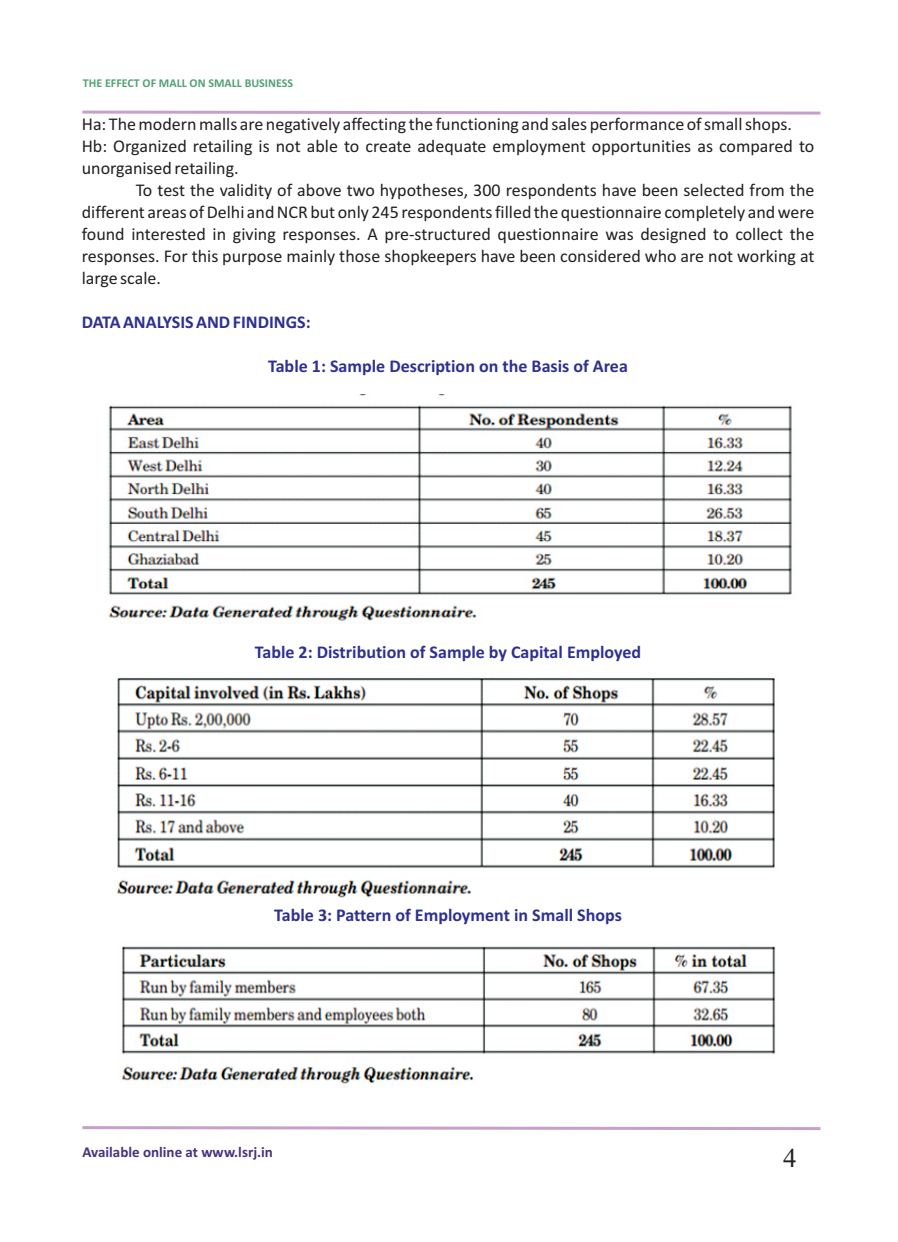
<style>
.page{position:relative;width:898px;height:1242px;background:#fff}
.page>*{position:absolute;margin:0;border:0;box-sizing:border-box;transform-origin:0 0}
.t1{font:27px "Times New Roman";color:#231f20}
.t2{font:18px/21.9px "Calibri";color:#231f20}
.t3{font:700 18px "Calibri";color:#2e3092}
.t4{font:700 15px "Calibri";color:#49317d}
.t5{font:700 12px "Calibri";color:#53a174}
</style>
<div class="page">
<svg style="left:82px;top:110px;width:739px;height:5px"></svg>
<svg style="left:82px;top:1126px;width:739px;height:5px"></svg>
<img style="left:108px;top:394px;width:684px;height:227px">
<img style="left:117px;top:678px;width:658px;height:220px">
<img style="left:121px;top:946px;width:655px;height:138px">
<p class="t5" style="left:83px;top:78px;width:212px">THE EFFECT OF MALL ON SMALL BUSINESS</p>
<p class="t2" style="left:82px;top:115px;width:733px">Ha: The modern malls are negatively affecting the functioning and sales performance of small shops.<br>Hb: Organized retailing is not able to create adequate employment opportunities as compared to unorganised retailing.</p>
<p class="t2" style="left:82px;top:181px;width:734px;text-align:justify;text-indent:54px">To test the validity of above two hypotheses, 300 respondents have been selected from the different areas of Delhi and NCR but only 245 respondents filled the questionnaire completely and were found interested in giving responses. A pre-structured questionnaire was designed to collect the responses. For this purpose mainly those shopkeepers have been considered who are not working at large scale.</p>
<p class="t3" style="left:82px;top:314px;width:230px">DATA ANALYSIS AND FINDINGS:</p>
<p class="t3" style="left:268px;top:358px;width:361px">Table 1: Sample Description on the Basis of Area</p>
<p class="t3" style="left:255px;top:644px;width:387px">Table 2: Distribution of Sample by Capital Employed</p>
<p class="t3" style="left:274px;top:908px;width:349px">Table 3: Pattern of Employment in Small Shops</p>
<p class="t4" style="left:82px;top:1145px;width:192px">Available online at www.lsrj.in</p>
<h1 class="t1" style="left:783px;top:1147px;width:15px">4</h1>
</div>
